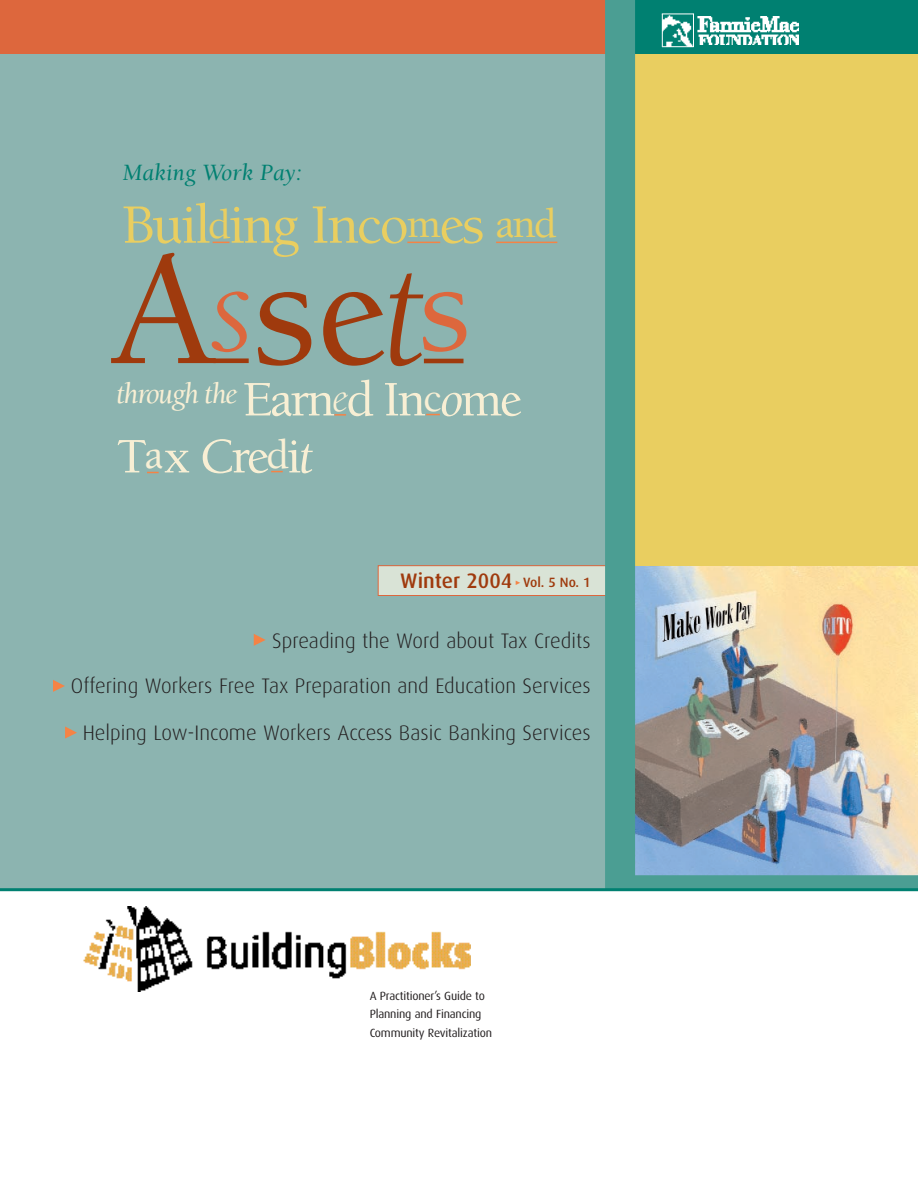
<style>
.page{position:relative;width:918px;height:1188px;background:#fff}
.page>*{position:absolute;margin:0;border:0;box-sizing:border-box;transform-origin:0 0}
.t1{font:500 160.95px "Berkeley";color:#9f3a0d}
.t2{font:500 57px "Berkeley";letter-spacing:-.04em;color:#e9ce60}
.t3{font:500 51px "Berkeley";color:#f8efd4}
.t4{font:italic 30px "Berkeley";letter-spacing:-.05em;color:#f8efd4}
.t5{font:italic 24px "Berkeley";color:#008071}
.t6{font:300 21px/45px "Dax";color:#231f20;text-align:right}
.t7{font:500 21px "Dax";color:#9f3a0d}
.t8{font:11.85px/18.5px "Dax";letter-spacing:-.015em;color:#231f20}
.s1{font-size:42px}
.s2{font-size:167.7px}
.s3{font-weight:400;font-style:italic;font-size:130.8px;color:#dd673d}
.s4{font-weight:400;font-style:italic}
.s5{font-size:130.8px;color:#dd673d}
.s6{font-weight:500;font-style:normal;font-size:51px}
.s7{font-weight:500;font-style:normal;font-size:42px}
.s8{font-size:51px}
.s9{font-size:13.5px}
</style>
<div class="page">
<div style="left:0;top:0;width:634px;height:890px;background:#8cb4b0"></div>
<div style="left:0;top:0;width:606px;height:54px;background:#dd673d"></div>
<div style="left:625px;top:3px;width:293px;height:875px;background:#e9ce60"></div>
<img style="left:635px;top:566px;width:283px;height:309px">
<div style="left:378px;top:566px;width:236px;height:30px;background:#d9e3d6"></div>
<div style="left:378px;top:565px;width:236px;height:31px;border:1px solid #dd673d"></div>
<div style="left:624px;top:0;width:294px;height:54px;background:#008071"></div>
<div style="left:605px;top:0;width:30px;height:891px;background:#4b9e93"></div>
<img style="left:697px;top:17px;width:102px;height:28px">
<img style="left:83px;top:906px;width:388px;height:86px">
<img style="left:663px;top:15px;width:30px;height:31px">
<hr style="left:693px;top:14px;width:1px;height:33px;background:#fff">
<hr style="left:662px;top:46px;width:31px;height:1px;background:#fff">
<hr style="left:662px;top:14px;width:32px;height:1px;background:#fff">
<hr style="left:662px;top:14px;width:1px;height:33px;background:#fff">
<div style="left:619px;top:875px;width:299px;height:15px;background:#4b9e93"></div>
<hr style="left:0;top:888px;width:918px;height:3px;background:#008071">
<div style="left:213px;top:358px;width:36px;height:5px;background:#9f3a0d"></div>
<svg style="left:254px;top:634px;width:12px;height:12px"></svg>
<svg style="left:53px;top:680px;width:12px;height:12px"></svg>
<svg style="left:65px;top:726px;width:12px;height:13px"></svg>
<hr style="left:424px;top:359px;width:40px;height:4px;background:#9f3a0d">
<svg style="left:213px;top:242px;width:17px;height:1px"></svg>
<hr style="left:407px;top:242px;width:33px;height:1px;background:#f58345">
<hr style="left:496px;top:242px;width:61px;height:1px;background:#f58345">
<svg style="left:334px;top:414px;width:12px;height:2px"></svg>
<svg style="left:147px;top:472px;width:12px;height:1px"></svg>
<svg style="left:271px;top:471px;width:12px;height:1px"></svg>
<svg style="left:426px;top:414px;width:14px;height:1px"></svg>
<p class="t5" style="left:123px;top:163px;width:181px">Making Work Pay:</p>
<h2 class="t2" style="left:123px;top:203px;width:435px">Buil<span class="s1">d</span>ing Inco<span class="s1">m</span>es <span class="s1">and</span></h2>
<h1 class="t1" style="left:110px;top:250px;width:362px"><span class="s2">A</span><span class="s3">s</span>se<span class="s4">t</span><span class="s5">s</span></h1>
<h3 class="t4" style="left:116px;top:382px;width:407px">through the <span class="s6">Earn</span><span class="s1">e</span><span class="s6">d In</span><span class="s7">c</span><span class="s8">o</span><span class="s6">me</span></h3>
<h3 class="t3" style="left:116px;top:436px;width:199px">T<span class="s1">a</span>x Cre<span class="s1">d</span>i<span class="s4">t</span></h3>
<p class="t7" style="left:400px;top:571px;width:192px">Winter 2004 <span class="s9">Vol. 5 No. 1</span></p>
<p class="t6" style="left:71px;top:620px;width:521px">Spreading the Word about Tax Credits<br>Offering Workers Free Tax Preparation and Education Services</p>
<p class="t6" style="left:83px;top:711px;width:509px">Helping Low-Income Workers Access Basic Banking Services</p>
<p class="t8" style="left:370px;top:987px;width:124px">A Practitioner’s Guide to<br>Planning and Financing<br>Community Revitalization</p>
</div>
